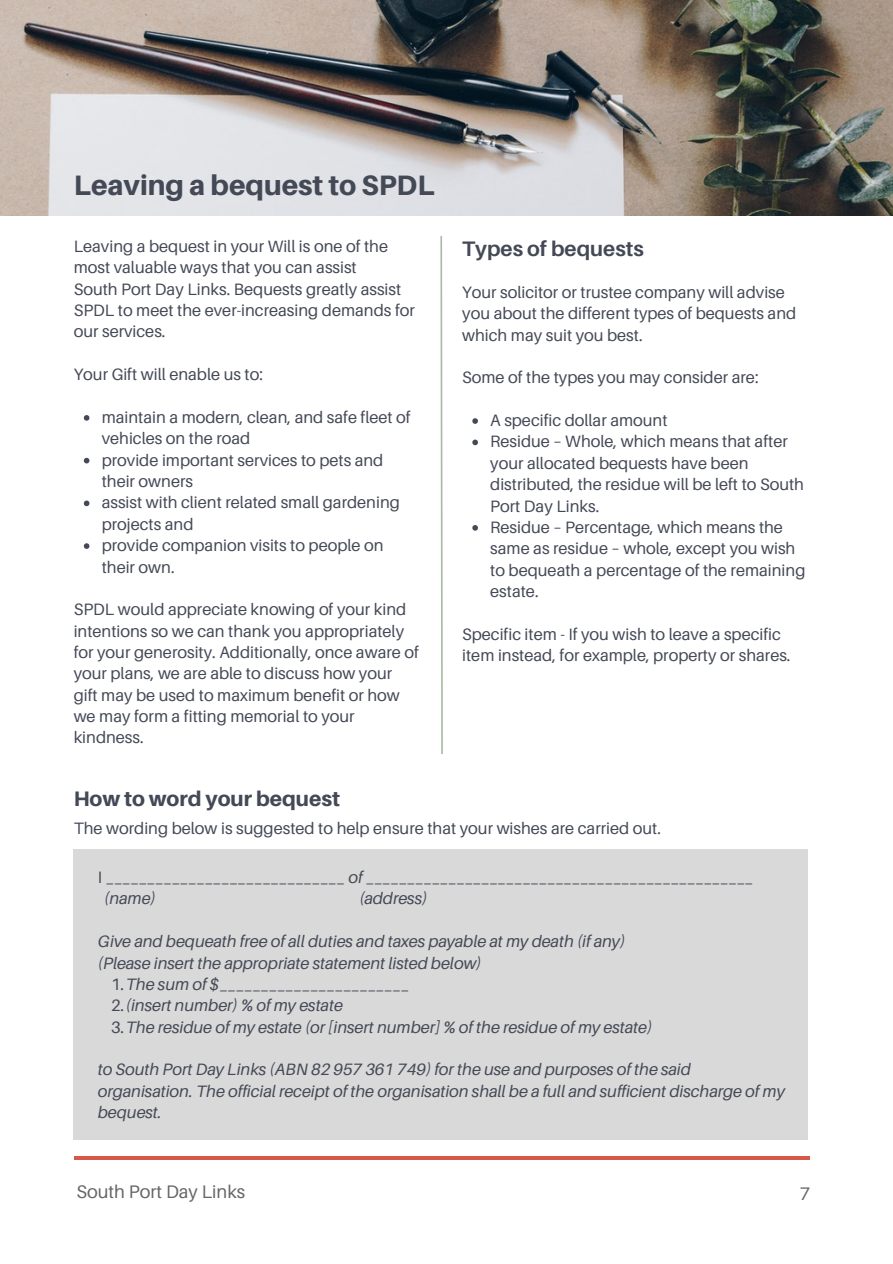
<style>
.page{position:relative;width:893px;height:1264px;background:#fff}
.page>*{position:absolute;margin:0;border:0;box-sizing:border-box;transform-origin:0 0}
.t1{font:800 28.05px "Aileron";color:#444956}
.t2{font:800 21px "Aileron";color:#444956}
.t3{font:700 21px "Aileron";color:#444956}
.t4{font:18.15px "Aileron";color:#666}
.t5{font:16.5px/21.3px "Aileron";color:#444956}
.t6{font:italic 16.5px/21.3px "Aileron";color:#444956}
.s1{font-style:normal}
</style>
<div class="page">
<img style="left:0;top:0;width:892px;height:216px">
<hr style="left:74px;top:1156px;width:735px;height:3px;background:#d75849">
<svg style="left:440px;top:236px;width:3px;height:518px"></svg>
<div style="left:74px;top:849px;width:734px;height:290px;background:#d9d9d9"></div>
<svg style="left:84px;top:415px;width:5px;height:5px"></svg>
<svg style="left:84px;top:458px;width:5px;height:5px"></svg>
<svg style="left:84px;top:500px;width:5px;height:6px"></svg>
<svg style="left:84px;top:543px;width:5px;height:6px"></svg>
<svg style="left:472px;top:418px;width:6px;height:6px"></svg>
<svg style="left:472px;top:439px;width:6px;height:6px"></svg>
<svg style="left:472px;top:525px;width:6px;height:5px"></svg>
<h1 class="t1" style="left:74px;top:168px;width:362px">Leaving a bequest to SPDL</h1>
<p class="t5" style="left:74px;top:235px;width:342px">Leaving a bequest in your Will is one of the most valuable ways that you can assist<br>South Port Day Links. Bequests greatly assist SPDL to meet the ever-increasing demands for our services.</p>
<p class="t5" style="left:74px;top:363px;width:191px">Your Gift will enable us to:</p>
<p class="t5" style="left:102px;top:406px;width:310px">maintain a modern, clean, and safe fleet of vehicles on the road<br>provide important services to pets and their owners<br>assist with client related small gardening projects and<br>provide companion visits to people on their own.</p>
<p class="t5" style="left:74px;top:598px;width:347px">SPDL would appreciate knowing of your kind intentions so we can thank you appropriately for your generosity. Additionally, once aware of your plans, we are able to discuss how your gift may be used to maximum benefit or how we may form a fitting memorial to your kindness.</p>
<p class="t2" style="left:74px;top:785px;width:268px">How to word your bequest</p>
<p class="t3" style="left:462px;top:236px;width:183px">Types of bequests</p>
<p class="t5" style="left:462px;top:281px;width:335px">Your solicitor or trustee company will advise you about the different types of bequests and which may suit you best.</p>
<p class="t5" style="left:462px;top:366px;width:298px">Some of the types you may consider are:</p>
<p class="t5" style="left:490px;top:409px;width:317px">A specific dollar amount<br>Residue – Whole, which means that after your allocated bequests have been distributed, the residue will be left to South<br>Port Day Links.<br>Residue – Percentage, which means the same as residue – whole, except you wish to bequeath a percentage of the remaining estate.</p>
<p class="t5" style="left:462px;top:623px;width:330px">Specific item - If you wish to leave a specific item instead, for example, property or shares.</p>
<p class="t5" style="left:74px;top:816px;width:589px">The wording below is suggested to help ensure that your wishes are carried out.</p>
<p class="t6" style="left:104px;top:866px;width:650px;text-indent:-6px"><span class="s1">I _____________________________</span> of _______________________________________________ (name)</p>
<p class="t6" style="left:359px;top:887px;width:69px">(address)</p>
<p class="t6" style="left:98px;top:930px;width:529px">Give and bequeath free of all duties and taxes payable at my death (if any) (Please insert the appropriate statement listed below)</p>
<p class="t6" style="left:111px;top:973px;width:542px"><span class="s1">1.</span>The sum of $_______________________<br><span class="s1">2.</span>(insert number) % of my estate<br><span class="s1">3.</span>The residue of my estate (or [insert number] % of the residue of my estate)</p>
<p class="t6" style="left:98px;top:1058px;width:688px">to South Port Day Links (ABN 82 957 361 749) for the use and purposes of the said organisation. The official receipt of the organisation shall be a full and sufficient discharge of my bequest.</p>
<p class="t4" style="left:76px;top:1180px;width:170px">South Port Day Links</p>
<p class="t4" style="left:799px;top:1181px;width:12px">7</p>
</div>
